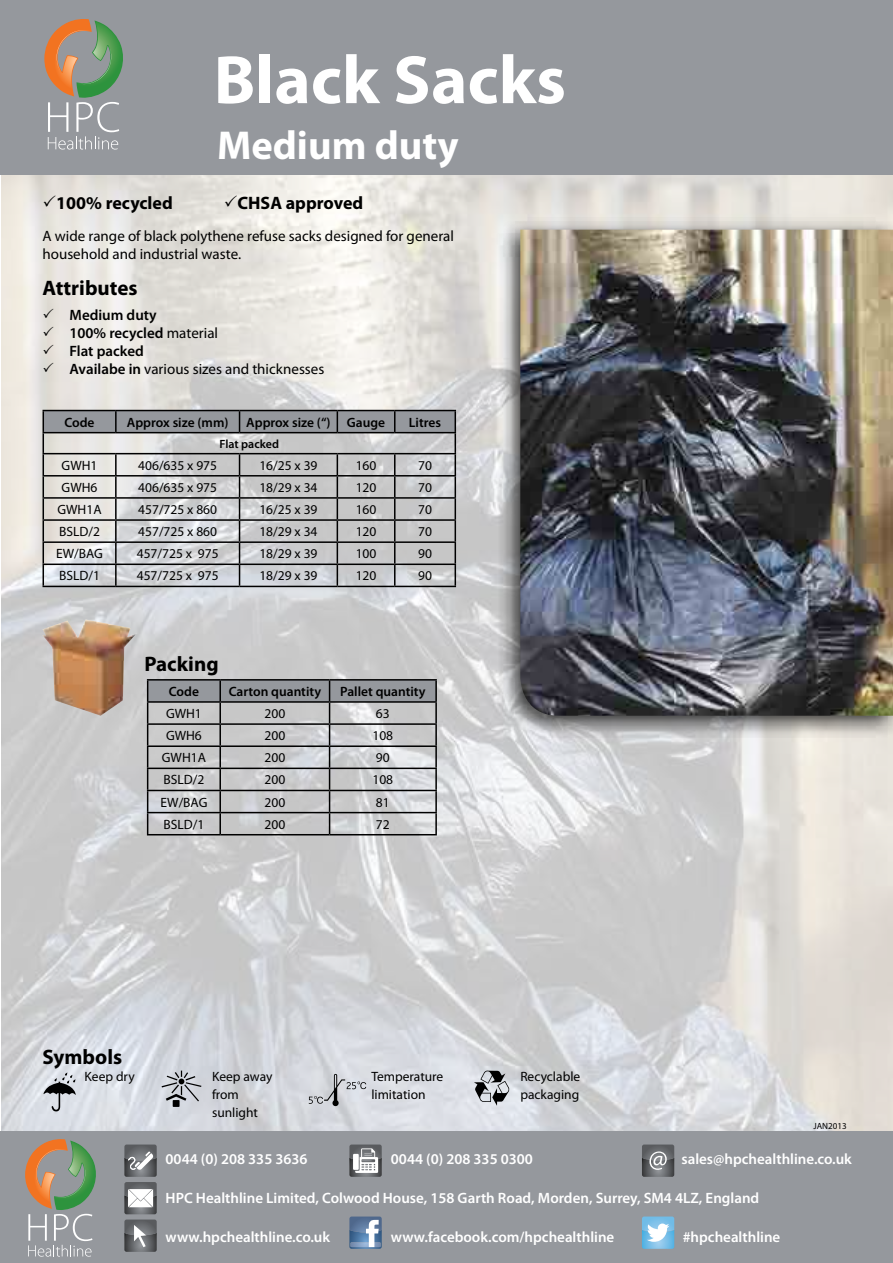
<style>
.page{position:relative;width:893px;height:1263px;background:#fff}
.page>*{position:absolute;margin:0;border:0;box-sizing:border-box;transform-origin:0 0}
.t1{font:700 69px "Myriad Pro";color:#fff}
.t2{font:700 40.5px "Myriad Pro";color:#fff}
.t3{font:700 21px "Myriad Pro";color:#000}
.t4{font:700 18px "Myriad Pro";color:#000}
.t5{font:600 15px "Myriad Pro";color:#fff}
.t6{font:15px/18px "Myriad Pro";color:#000}
.t7{font:600 15px "Myriad Pro";color:#000}
.t8{font:13.5px/18px "Myriad Pro";color:#000}
.t9{font:600 13.5px "Myriad Pro";color:#000}
.t10{font:600 12px "Myriad Pro";color:#000}
.t11{font:9px "Myriad Pro";color:#000}
.s1{font-weight:400}
.s2{font-weight:600}
</style>
<div class="page">
<img style="left:1px;top:174px;width:892px;height:957px">
<div style="left:0;top:0;width:893px;height:174px;background:#95989d"></div>
<div style="left:496px;top:217px;width:397px;height:524px;background:#000;opacity:.75"></div>
<img style="left:520px;top:230px;width:373px;height:486px">
<div style="left:0;top:1131px;width:893px;height:132px;background:#95989d"></div>
<svg style="left:43px;top:410px;width:413px;height:176px;background:#b9b9bb"></svg>
<hr style="left:43px;top:586px;width:73px;height:1px;background:#000">
<hr style="left:116px;top:586px;width:124px;height:1px;background:#000">
<hr style="left:240px;top:586px;width:97px;height:1px;background:#000">
<hr style="left:337px;top:586px;width:58px;height:1px;background:#000">
<hr style="left:395px;top:586px;width:61px;height:1px;background:#000">
<svg style="left:124px;top:1144px;width:33px;height:108px;background:#85878a"></svg>
<svg style="left:642px;top:1144px;width:32px;height:33px"></svg>
<svg style="left:349px;top:1216px;width:33px;height:33px"></svg>
<svg style="left:642px;top:1216px;width:32px;height:33px"></svg>
<svg style="left:25px;top:1139px;width:71px;height:117px"></svg>
<svg style="left:349px;top:1144px;width:33px;height:33px"></svg>
<svg style="left:44px;top:19px;width:79px;height:131px"></svg>
<svg style="left:309px;top:1074px;width:57px;height:32px;background:#c0c3c8"></svg>
<svg style="left:474px;top:1070px;width:35px;height:36px"></svg>
<svg style="left:43px;top:1072px;width:33px;height:39px"></svg>
<svg style="left:162px;top:1070px;width:39px;height:37px"></svg>
<img style="left:43px;top:619px;width:93px;height:97px">
<hr style="left:147px;top:679px;width:73px;height:2px;background:#000">
<hr style="left:220px;top:679px;width:110px;height:2px;background:#000">
<hr style="left:330px;top:679px;width:107px;height:2px;background:#000">
<hr style="left:435px;top:681px;width:2px;height:20px;background:#000">
<hr style="left:330px;top:701px;width:107px;height:2px;background:#000">
<hr style="left:435px;top:703px;width:2px;height:20px;background:#000">
<hr style="left:330px;top:723px;width:107px;height:2px;background:#000">
<hr style="left:435px;top:725px;width:2px;height:20px;background:#000">
<hr style="left:330px;top:745px;width:107px;height:2px;background:#000">
<hr style="left:435px;top:747px;width:2px;height:21px;background:#000">
<hr style="left:330px;top:768px;width:107px;height:1px;background:#000">
<hr style="left:435px;top:769px;width:2px;height:21px;background:#000">
<hr style="left:330px;top:790px;width:107px;height:1px;background:#000">
<hr style="left:435px;top:791px;width:2px;height:21px;background:#000">
<hr style="left:330px;top:812px;width:107px;height:1px;background:#000">
<svg style="left:147px;top:680px;width:289px;height:154px;background:#b6b6b8"></svg>
<hr style="left:435px;top:813px;width:2px;height:21px;background:#000">
<hr style="left:147px;top:834px;width:73px;height:1px;background:#000">
<hr style="left:220px;top:834px;width:110px;height:1px;background:#000">
<hr style="left:330px;top:834px;width:107px;height:1px;background:#000">
<svg style="left:44px;top:195px;width:12px;height:12px"></svg>
<svg style="left:225px;top:195px;width:12px;height:12px"></svg>
<h1 class="t1" style="left:214px;top:35px;width:354px">Black Sacks</h1>
<h2 class="t2" style="left:217px;top:119px;width:243px">Medium duty</h2>
<h3 class="t4" style="left:56px;top:192px;width:118px">100% recycled</h3>
<h3 class="t4" style="left:237px;top:192px;width:127px">CHSA approved</h3>
<p class="t6" style="left:43px;top:227px;width:413px">A wide range of black polythene refuse sacks designed for general household and industrial waste.</p>
<h3 class="t3" style="left:43px;top:274px;width:97px">Attributes</h3>
<p class="t7" style="left:43px;top:305px;width:116px">✓ Medium duty</p>
<p class="t7" style="left:43px;top:323px;width:177px">✓ 100% recycled <span class="s1">material</span></p>
<p class="t7" style="left:43px;top:341px;width:103px">✓ Flat packed</p>
<p class="t6" style="left:43px;top:360px;width:283px">✓ <span class="s2">Availabe in</span> various sizes and thicknesses</p>
<p class="t9" style="left:64px;top:413px;width:32px">Code</p>
<p class="t9" style="left:127px;top:413px;width:103px">Approx size (mm)</p>
<p class="t9" style="left:246px;top:413px;width:140px">Approx size (‘‘) Gauge</p>
<p class="t9" style="left:409px;top:413px;width:34px">Litres</p>
<p class="t10" style="left:220px;top:436px;width:61px">Flat packed</p>
<p class="t8" style="left:62px;top:456px;width:37px">GWH1</p>
<p class="t8" style="left:138px;top:456px;width:80px">406/635 x 975</p>
<p class="t8" style="left:259px;top:456px;width:60px">16/25 x 39</p>
<p class="t8" style="left:356px;top:456px;width:22px">160</p>
<p class="t8" style="left:418px;top:456px;width:15px">70</p>
<p class="t8" style="left:62px;top:478px;width:37px">GWH6</p>
<p class="t8" style="left:138px;top:478px;width:80px">406/635 x 975</p>
<p class="t8" style="left:259px;top:478px;width:60px">18/29 x 34</p>
<p class="t8" style="left:356px;top:478px;width:22px">120</p>
<p class="t8" style="left:418px;top:478px;width:15px">70</p>
<p class="t8" style="left:57px;top:500px;width:46px">GWH1A</p>
<p class="t8" style="left:138px;top:500px;width:80px">457/725 x 860</p>
<p class="t8" style="left:259px;top:500px;width:60px">16/25 x 39</p>
<p class="t8" style="left:356px;top:500px;width:22px">160</p>
<p class="t8" style="left:418px;top:500px;width:15px">70</p>
<p class="t8" style="left:59px;top:522px;width:42px">BSLD/2</p>
<p class="t8" style="left:138px;top:522px;width:80px">457/725 x 860</p>
<p class="t8" style="left:259px;top:522px;width:60px">18/29 x 34</p>
<p class="t8" style="left:356px;top:522px;width:22px">120</p>
<p class="t8" style="left:418px;top:522px;width:15px">70</p>
<p class="t8" style="left:56px;top:545px;width:48px">EW/BAG</p>
<p class="t8" style="left:137px;top:545px;width:83px">457/725 x 975</p>
<p class="t8" style="left:259px;top:545px;width:60px">18/29 x 39</p>
<p class="t8" style="left:356px;top:545px;width:22px">100</p>
<p class="t8" style="left:418px;top:545px;width:15px">90</p>
<p class="t8" style="left:59px;top:567px;width:42px">BSLD/1</p>
<p class="t8" style="left:137px;top:567px;width:83px">457/725 x 975</p>
<p class="t8" style="left:259px;top:567px;width:60px">18/29 x 39</p>
<p class="t8" style="left:356px;top:567px;width:22px">120</p>
<p class="t8" style="left:418px;top:567px;width:15px">90</p>
<h3 class="t3" style="left:144px;top:650px;width:76px">Packing</h3>
<p class="t9" style="left:169px;top:683px;width:32px">Code</p>
<p class="t9" style="left:229px;top:683px;width:94px">Carton quantity</p>
<p class="t9" style="left:340px;top:683px;width:87px">Pallet quantity</p>
<p class="t8" style="left:166px;top:704px;width:37px">GWH1</p>
<p class="t8" style="left:264px;top:704px;width:22px">200</p>
<p class="t8" style="left:376px;top:704px;width:15px">63</p>
<p class="t8" style="left:166px;top:726px;width:37px">GWH6</p>
<p class="t8" style="left:264px;top:726px;width:22px">200</p>
<p class="t8" style="left:372px;top:726px;width:22px">108</p>
<p class="t8" style="left:162px;top:749px;width:46px">GWH1A</p>
<p class="t8" style="left:264px;top:749px;width:22px">200</p>
<p class="t8" style="left:376px;top:749px;width:15px">90</p>
<p class="t8" style="left:163px;top:771px;width:42px">BSLD/2</p>
<p class="t8" style="left:264px;top:771px;width:22px">200</p>
<p class="t8" style="left:372px;top:771px;width:22px">108</p>
<p class="t8" style="left:160px;top:793px;width:48px">EW/BAG</p>
<p class="t8" style="left:264px;top:793px;width:22px">200</p>
<p class="t8" style="left:376px;top:793px;width:15px">81</p>
<p class="t8" style="left:163px;top:815px;width:42px">BSLD/1</p>
<p class="t8" style="left:264px;top:815px;width:22px">200</p>
<p class="t8" style="left:376px;top:815px;width:15px">72</p>
<h3 class="t3" style="left:43px;top:1043px;width:81px">Symbols</h3>
<p class="t8" style="left:85px;top:1067px;width:52px">Keep dry</p>
<p class="t8" style="left:212px;top:1067px;width:62px">Keep away from sunlight</p>
<p class="t8" style="left:371px;top:1067px;width:73px">Temperature limitation</p>
<p class="t8" style="left:520px;top:1067px;width:61px">Recyclable packaging</p>
<p class="t11" style="left:813px;top:1120px;width:35px">JAN2013</p>
<p class="t5" style="left:166px;top:1149px;width:144px">0044 (0) 208 335 3636</p>
<p class="t5" style="left:391px;top:1149px;width:144px">0044 (0) 208 335 0300</p>
<p class="t5" style="left:681px;top:1149px;width:172px">sales@hpchealthline.co.uk</p>
<p class="t5" style="left:166px;top:1188px;width:595px">HPC Healthline Limited, Colwood House, 158 Garth Road, Morden, Surrey, SM4 4LZ, England</p>
<p class="t5" style="left:166px;top:1227px;width:166px">www.hpchealthline.co.uk</p>
<p class="t5" style="left:391px;top:1227px;width:225px">www.facebook.com/hpchealthline</p>
<p class="t5" style="left:683px;top:1227px;width:99px">#hpchealthline</p>
</div>
